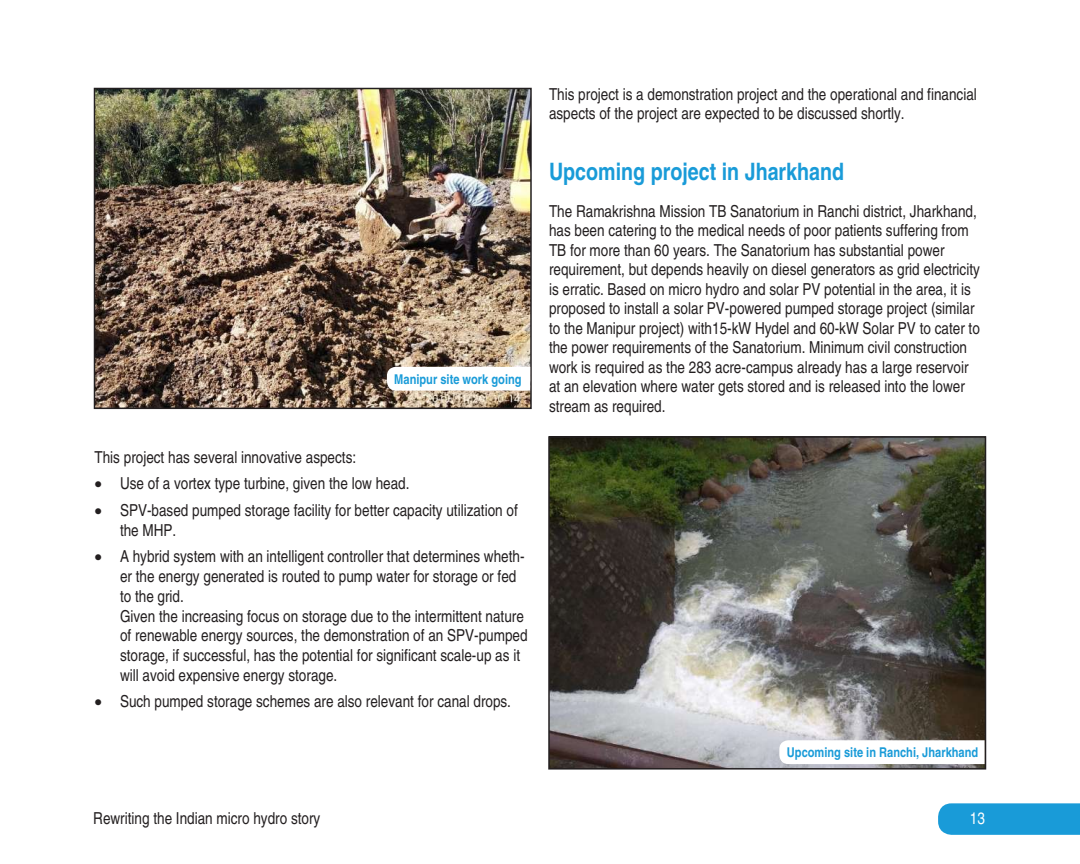
<style>
.page{position:relative;width:1080px;height:864px;background:#fff}
.page>*{position:absolute;margin:0;border:0;box-sizing:border-box;transform-origin:0 0}
.t1{font:700 24px "Helvetica Narrow OTF";color:#199bd8}
.t2{font:16.5px/19.5px "Helvetica Narrow OTF";color:#231f20}
.t3{font:16.5px "Helvetica Narrow OTF";color:#fff}
.t4{font:700 13.5px "Helvetica Narrow OTF";color:#199bd8}
</style>
<div class="page">
<svg style="left:938px;top:803px;width:142px;height:32px;background:#209ed9"></svg>
<img style="left:551px;top:439px;width:432px;height:328px">
<div style="left:548px;top:436px;width:438px;height:334px;border:2px solid #231f20"></div>
<svg style="left:779px;top:740px;width:206px;height:24px"></svg>
<img style="left:97px;top:91px;width:432px;height:315px">
<div style="left:94px;top:88px;width:438px;height:321px;border:2px solid #231f20"></div>
<svg style="left:387px;top:367px;width:143px;height:24px"></svg>
<p class="t4" style="left:394px;top:371px;width:129px">Manipur site work going</p>
<p class="t2" style="left:94px;top:447px;width:263px">This project has several innovative aspects:</p>
<p class="t2" style="left:94px;top:474px;width:317px">• Use of a vortex type turbine, given the low head.</p>
<p class="t2" style="left:120px;top:500px;width:399px;text-indent:-26px">• SPV-based pumped storage facility for better capacity utilization of the MHP.</p>
<p class="t2" style="left:120px;top:546px;width:409px;text-indent:-26px">• A hybrid system with an intelligent controller that determines wheth&shy;er the energy generated is routed to pump water for storage or fed to the grid.<br>Given the increasing focus on storage due to the intermittent nature of renewable energy sources, the demonstration of an SPV-pumped storage, if successful, has the potential for significant scale-up as it will avoid expensive energy storage.</p>
<p class="t2" style="left:94px;top:692px;width:418px">• Such pumped storage schemes are also relevant for canal drops.</p>
<p class="t2" style="left:549px;top:84px;width:429px">This project is a demonstration project and the operational and financial aspects of the project are expected to be discussed shortly.</p>
<h1 class="t1" style="left:549px;top:157px;width:297px">Upcoming project in Jharkhand</h1>
<p class="t2" style="left:549px;top:201px;width:432px">The Ramakrishna Mission TB Sanatorium in Ranchi district, Jharkhand, has been catering to the medical needs of poor patients suffering from TB for more than 60 years. The Sanatorium has substantial power requirement, but depends heavily on diesel generators as grid electricity is erratic. Based on micro hydro and solar PV potential in the area, it is proposed to install a solar PV-powered pumped storage project (similar to the Manipur project) with15-kW Hydel and 60-kW Solar PV to cater to the power requirements of the Sanatorium. Minimum civil construction work is required as the 283 acre-campus already has a large reservoir at an elevation where water gets stored and is released into the lower stream as required.</p>
<p class="t4" style="left:787px;top:744px;width:193px">Upcoming site in Ranchi, Jharkhand</p>
<p class="t2" style="left:93px;top:809px;width:229px">Rewriting the Indian micro hydro story</p>
<p class="t3" style="left:970px;top:809px;width:17px">13</p>
</div>
